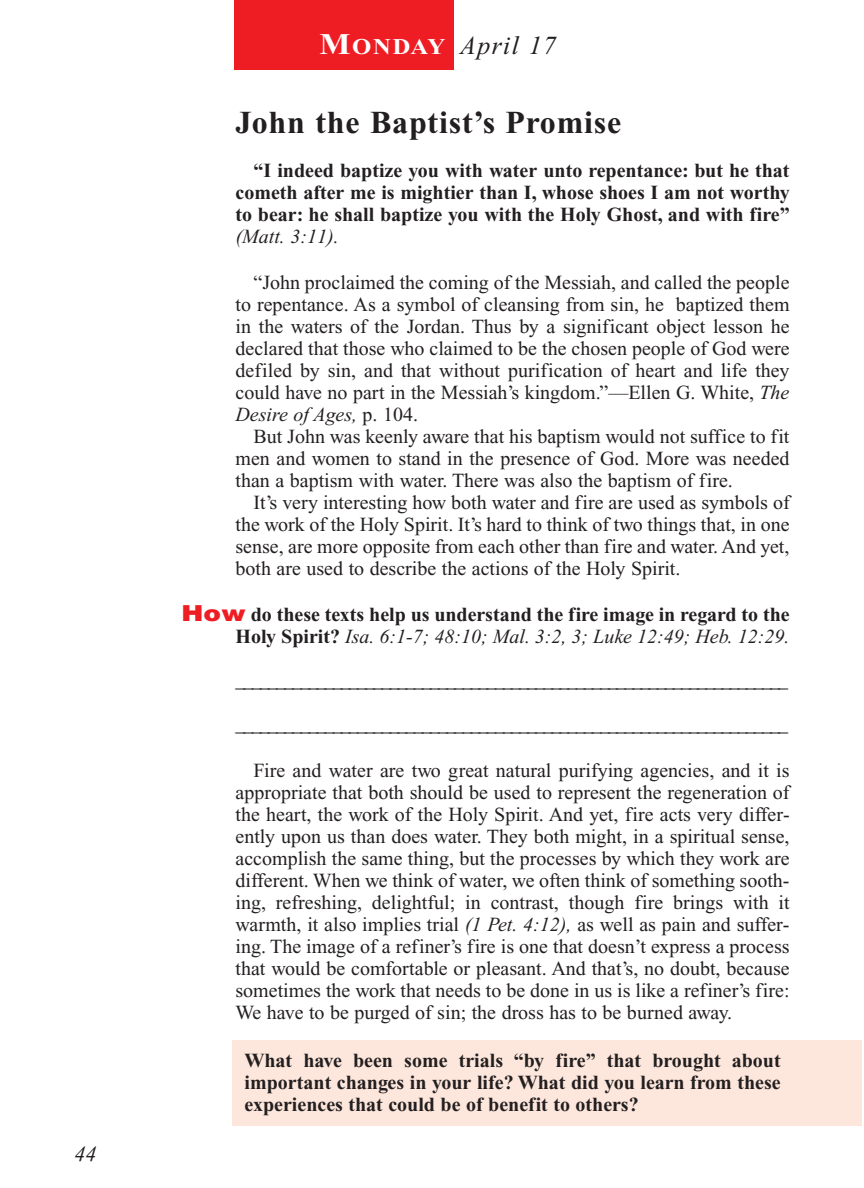
<style>
.page{position:relative;width:864px;height:1188px;background:#fff}
.page>*{position:absolute;margin:0;border:0;box-sizing:border-box;transform-origin:0 0}
.t1{font:700 32px "Times New Roman";letter-spacing:.025em;color:#231f20}
.t2{font:italic 26px "Times New Roman";letter-spacing:.05em;color:#231f20}
.t3{font:700 22.4px "Times New Roman";letter-spacing:.03em;color:#fff;scale:1.1 1}
.t4{font:italic 22px "Times New Roman";color:#231f20}
.t5{font:20px/22px "Times New Roman";color:#231f20;text-align:justify}
.t6{font:700 20px/22px "Times New Roman";color:#231f20;text-align:justify}
.t7{font:italic 20px "Times New Roman";color:#231f20}
.s1{font-size:30px}
.s2{font-style:italic}
.s3{font-family:"Helvetica";font-weight:900;font-size:22px;color:#ee1d23}
.s4{font-weight:400;font-style:italic}
</style>
<div class="page">
<div style="left:233px;top:1040px;width:629px;height:85px;background:#fde7dc"></div>
<div style="left:234px;top:0;width:220px;height:70px;background:#ee1d23"></div>
<p class="t4" style="left:74px;top:1146px;width:23px">44</p>
<p class="t3" style="left:319px;top:39px;width:116px"><span class="s1">M</span>ONDAY</p>
<h2 class="t2" style="left:460px;top:36px;width:97px">April 17</h2>
<h1 class="t1" style="left:236px;top:112px;width:387px">John the Baptist’s Promise</h1>
<p class="t6" style="left:236px;top:161px;width:556px;text-indent:18px">“I indeed baptize you with water unto repentance: but he that cometh after me is mightier than I, whose shoes I am not worthy to bear: he shall baptize you with the Holy Ghost, and with fire”</p>
<p class="t7" style="left:236px;top:229px;width:105px">(Matt. 3:11).</p>
<p class="t5" style="left:236px;top:273px;width:556px;text-indent:18px">“John proclaimed the coming of the Messiah, and called the people to repentance. As a symbol of cleansing from sin, he baptized them in the waters of the Jordan. Thus by a significant object lesson he declared that those who claimed to be the chosen people of God were defiled by sin, and that without purification of heart and life they could have no part in the Messiah’s kingdom.”—Ellen G. White, <span class="s2">The Desire of Ages,</span> p. 104.</p>
<p class="t5" style="left:236px;top:427px;width:556px;text-indent:18px">But John was keenly aware that his baptism would not suffice to fit men and women to stand in the presence of God. More was needed than a baptism with water. There was also the baptism of fire.</p>
<p class="t5" style="left:236px;top:493px;width:556px;text-indent:18px">It’s very interesting how both water and fire are used as symbols of the work of the Holy Spirit. It’s hard to think of two things that, in one sense, are more opposite from each other than fire and water. And yet, both are used to describe the actions of the Holy Spirit.</p>
<p class="t6" style="left:182px;top:605px;width:610px;text-align:right"><span class="s3">How</span> do these texts help us understand the fire image in regard to the<br>Holy Spirit? <span class="s4">Isa. 6:1-7; 48:10; Mal. 3:2, 3; Luke 12:49; Heb. 12:29.</span></p>
<p class="t5" style="left:236px;top:671px;width:554px">____________________________________________________________________</p>
<p class="t5" style="left:236px;top:715px;width:554px">____________________________________________________________________</p>
<p class="t5" style="left:236px;top:761px;width:556px;text-indent:18px">Fire and water are two great natural purifying agencies, and it is appropriate that both should be used to represent the regeneration of the heart, the work of the Holy Spirit. And yet, fire acts very differ&shy;ently upon us than does water. They both might, in a spiritual sense, accomplish the same thing, but the processes by which they work are different. When we think of water, we often think of something sooth&shy;ing, refreshing, delightful; in contrast, though fire brings with it warmth, it also implies trial <span class="s2">(1 Pet. 4:12),</span> as well as pain and suffer&shy;ing. The image of a refiner’s fire is one that doesn’t express a process that would be comfortable or pleasant. And that’s, no doubt, because sometimes the work that needs to be done in us is like a refiner’s fire:<br>We have to be purged of sin; the dross has to be burned away.</p>
<p class="t6" style="left:245px;top:1051px;width:538px">What have been some trials “by fire” that brought about important changes in your life? What did you learn from these experiences that could be of benefit to others?</p>
</div>
